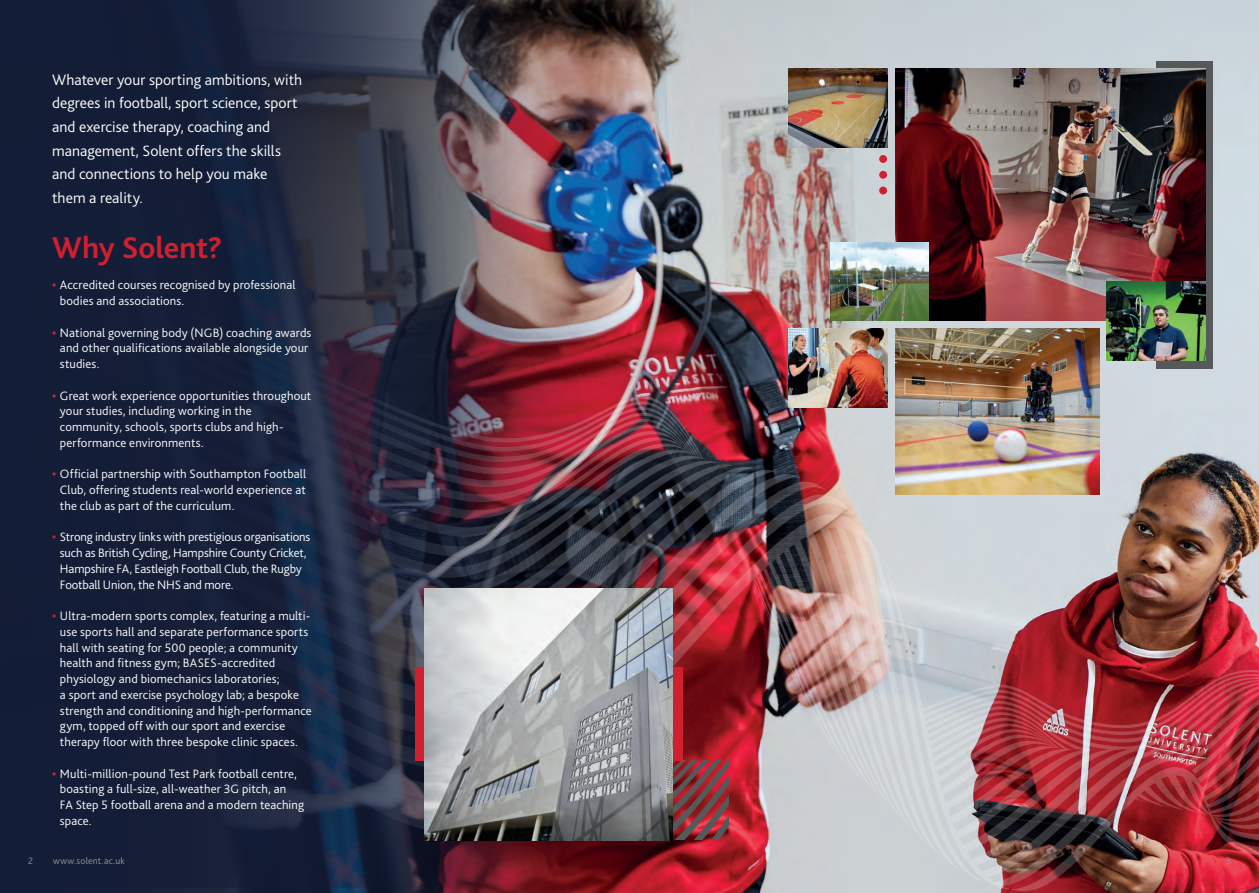
<style>
.page{position:relative;width:1259px;height:893px;background:#fff}
.page>*{position:absolute;margin:0;border:0;box-sizing:border-box;transform-origin:0 0}
.t1{font:700 31.5px "Bliss";letter-spacing:-.005em;color:#d0202f}
.t2{font:300 15.75px/23.7px "Bliss";letter-spacing:.005em;color:#fff}
.t3{font:300 12.75px/15.8px "Bliss";letter-spacing:.01em;color:#fff}
.t4{font:300 12.75px/15.8px "Bliss";letter-spacing:-.01em;color:#fff}
.t5{font:300 9.75px "Bliss";letter-spacing:.02em;color:#939598}
.s1{font-weight:700;color:#d0202f}
</style>
<div class="page">
<img style="left:629px;top:0;width:630px;height:290px">
<img style="left:789px;top:69px;width:98px;height:79px">
<div style="left:879px;top:155px;width:8px;height:8px;background:#d0202f;border-radius:50%"></div>
<div style="left:879px;top:171px;width:8px;height:8px;background:#d0202f;border-radius:50%"></div>
<div style="left:879px;top:187px;width:8px;height:7px;background:#d0202f;border-radius:50%"></div>
<img style="left:629px;top:290px;width:630px;height:603px">
<svg style="left:672px;top:761px;width:56px;height:79px;background:#813a40"></svg>
<div style="left:1156px;top:61px;width:57px;height:307px;background:#57585a"></div>
<img style="left:895px;top:68px;width:310px;height:253px">
<img style="left:1106px;top:282px;width:99px;height:78px">
<img style="left:895px;top:329px;width:204px;height:165px">
<img style="left:559px;top:0;width:70px;height:893px">
<img style="left:527px;top:0;width:22px;height:888px">
<svg style="left:0;top:0;width:527px;height:893px;background:#25283e"></svg>
<img style="left:830px;top:242px;width:98px;height:79px">
<div style="left:415px;top:667px;width:267px;height:94px;background:#d0202f"></div>
<img style="left:425px;top:589px;width:247px;height:252px">
<img style="left:789px;top:329px;width:99px;height:79px">
<p class="t2" style="left:52px;top:68px;width:251px">Whatever your sporting ambitions, with degrees in football, sport science, sport and exercise therapy, coaching and management, Solent offers the skills and connections to help you make them a reality.</p>
<h1 class="t1" style="left:52px;top:228px;width:172px">Why Solent?</h1>
<p class="t3" style="left:60px;top:277px;width:237px;text-indent:-8px"><span class="s1">•</span> Accredited courses recognised by professional bodies and associations.</p>
<p class="t3" style="left:60px;top:325px;width:253px;text-indent:-8px"><span class="s1">•</span> National governing body (NGB) coaching awards and other qualifications available alongside your studies.</p>
<p class="t3" style="left:60px;top:388px;width:253px;text-indent:-8px"><span class="s1">•</span> Great work experience opportunities throughout your studies, including working in the community, schools, sports clubs and high&shy;performance environments.</p>
<p class="t3" style="left:60px;top:466px;width:248px;text-align:justify;text-indent:-8px"><span class="s1">•</span> Official partnership with Southampton Football Club, offering students real-world experience at the club as part of the curriculum.</p>
<p class="t4" style="left:60px;top:529px;width:252px;text-indent:-8px"><span class="s1">•</span> Strong industry links with prestigious organisations such as British Cycling, Hampshire County Cricket, Hampshire FA, Eastleigh Football Club, the Rugby Football Union, the NHS and more.</p>
<p class="t3" style="left:60px;top:608px;width:253px;text-indent:-8px"><span class="s1">•</span> Ultra-modern sports complex, featuring a multi&shy;use sports hall and separate performance sports hall with seating for 500 people; a community health and fitness gym; BASES-accredited physiology and biomechanics laboratories;<br>a sport and exercise psychology lab; a bespoke strength and conditioning and high-performance gym, topped off with our sport and exercise therapy floor with three bespoke clinic spaces.</p>
<p class="t3" style="left:60px;top:766px;width:246px;text-indent:-8px"><span class="s1">•</span> Multi-million-pound Test Park football centre, boasting a full-size, all-weather 3G pitch, an<br>FA Step 5 football arena and a modern teaching space.</p>
<p class="t5" style="left:28px;top:855px;width:6px">2</p>
<p class="t5" style="left:53px;top:855px;width:73px">www.solent.ac.uk</p>
<p class="t5" style="left:1226px;top:855px;width:7px">3</p>
</div>
